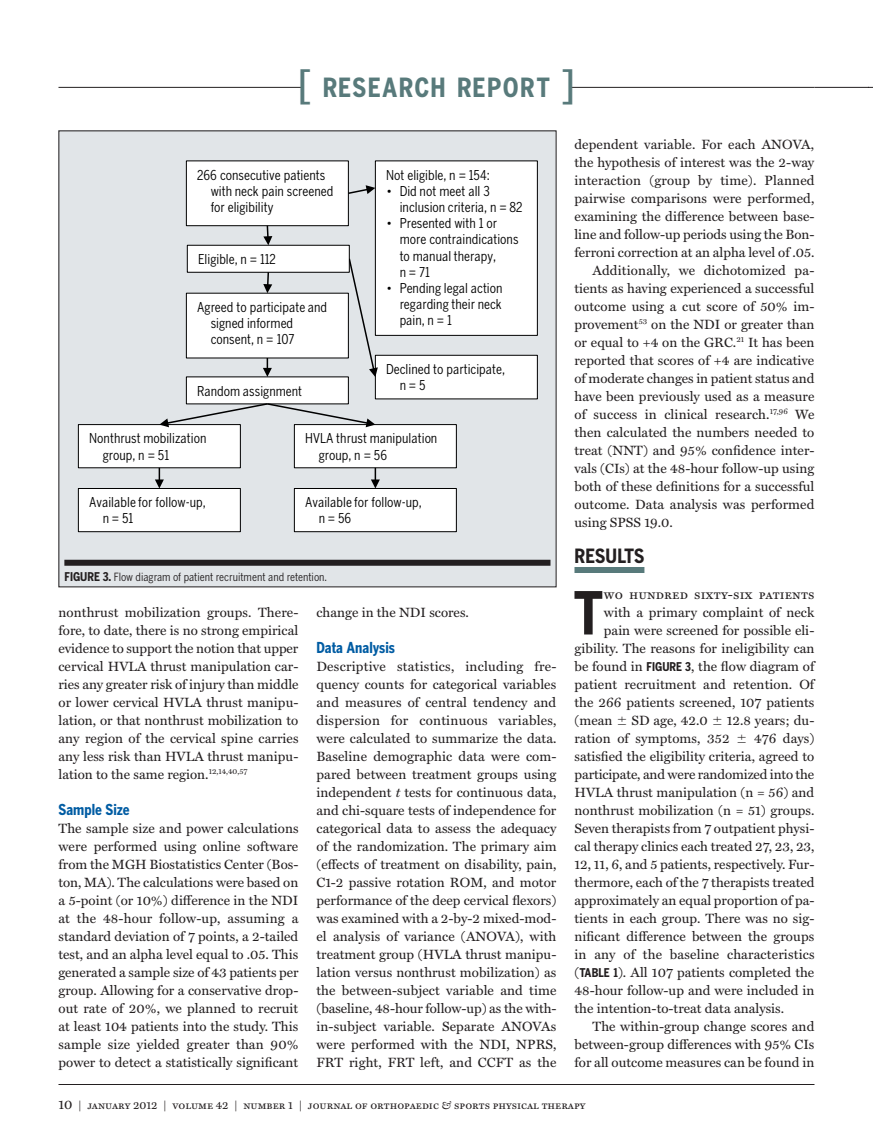
<style>
.page{position:relative;width:873px;height:1143px;background:#fff}
.page>*{position:absolute;margin:0;border:0;box-sizing:border-box;transform-origin:0 0}
.Miller_Text_Body_9_1{font:700 58.65px "Benton Gothic Cond";color:#231f20}
.Research_Report_Foll{font:700 26.25px "Benton Gothic Cond";letter-spacing:.055em;color:#587a7b}
.Subhead__First_Level{font:700 19.5px "Benton Gothic Cond";letter-spacing:.005em;color:#231f20}
.Subhead__Second_Leve{font:700 15px "Benton Gothic Cond";color:#015ca3}
.Miller_Text_Body_9_1-2{font:13.5px/18px "Miller Text";color:#231f20;text-align:justify}
.t1{font:13.5px/16.2px "Benton Gothic Cond";color:#000}
.Footline{font:13.5px/18px "Miller Text";color:#231f20;text-align:justify}
.Miller_Text_Body_9_1-3{font:13.5px "Miller Text Roman SC";letter-spacing:.01em;color:#231f20}
.Footline-2{font:11.25px "Miller Text Roman SC";color:#231f20}
.Figure_descriptor{font:11.25px "Benton Gothic Cond";color:#231f20}
.s1{font-weight:500;font-size:37.5px}
.s2{font-weight:700;font-size:12px}
.s3{font-style:italic}
.s4{font-family:"Benton Gothic Cond";font-weight:700;font-size:12px}
.s5{font-size:13.5px}
.s6{font-family:"Miller Text";font-style:italic}
</style>
<div class="page">
<hr style="left:58px;top:1084px;width:756px;height:1px;background:#231f20">
<hr style="left:58px;top:87px;width:756px;height:1px;background:#231f20">
<div style="left:302px;top:85px;width:269px;height:6px;background:#fff"></div>
<hr style="left:814px;top:87px;width:54px;height:1px;background:#231f20">
<div style="left:574px;top:567px;width:70px;height:6px;background:#587a7b"></div>
<div style="left:59px;top:131px;width:497px;height:456px;background:#e1e5e8"></div>
<div style="left:375px;top:355px;width:162px;height:44px;background:#fff"></div>
<div style="left:375px;top:355px;width:163px;height:44px;border:1px solid #000"></div>
<div style="left:375px;top:161px;width:162px;height:174px;background:#fff"></div>
<div style="left:375px;top:161px;width:163px;height:175px;border:1px solid #000"></div>
<svg style="left:349px;top:185px;width:26px;height:10px"></svg>
<svg style="left:348px;top:257px;width:30px;height:120px"></svg>
<div style="left:186px;top:161px;width:162px;height:65px;background:#fff"></div>
<div style="left:186px;top:161px;width:163px;height:65px;border:1px solid #000"></div>
<div style="left:187px;top:245px;width:162px;height:27px;background:#fff"></div>
<div style="left:187px;top:245px;width:163px;height:28px;border:1px solid #000"></div>
<div style="left:186px;top:293px;width:162px;height:65px;background:#fff"></div>
<div style="left:186px;top:377px;width:162px;height:27px;background:#fff"></div>
<svg style="left:263px;top:224px;width:9px;height:21px"></svg>
<svg style="left:263px;top:271px;width:9px;height:22px"></svg>
<svg style="left:263px;top:358px;width:9px;height:19px"></svg>
<div style="left:78px;top:425px;width:162px;height:43px;background:#fff"></div>
<div style="left:78px;top:424px;width:163px;height:44px;border:1px solid #000"></div>
<div style="left:294px;top:425px;width:162px;height:43px;background:#fff"></div>
<div style="left:294px;top:424px;width:163px;height:44px;border:1px solid #000"></div>
<div style="left:78px;top:488px;width:162px;height:44px;background:#fff"></div>
<div style="left:78px;top:488px;width:163px;height:44px;border:1px solid #000"></div>
<div style="left:294px;top:488px;width:162px;height:44px;background:#fff"></div>
<div style="left:294px;top:488px;width:163px;height:44px;border:1px solid #000"></div>
<svg style="left:159px;top:402px;width:216px;height:25px"></svg>
<svg style="left:155px;top:468px;width:9px;height:20px"></svg>
<svg style="left:371px;top:468px;width:9px;height:20px"></svg>
<div style="left:64px;top:560px;width:487px;height:6px;background:#231f20"></div>
<p class="Research_Report_Foll" style="left:298px;top:72px;width:278px"><span class="s1">[</span> RESEARCH REPORT <span class="s1">]</span></p>
<p class="t1" style="left:211px;top:166px;width:124px;text-indent:-14px">266 consecutive patients with neck pain screened for eligibility</p>
<p class="t1" style="left:198px;top:251px;width:79px">Eligible, n = 112</p>
<p class="t1" style="left:211px;top:299px;width:118px;text-indent:-14px">Agreed to participate and signed informed consent, n = 107</p>
<p class="t1" style="left:197px;top:382px;width:107px">Random assignment</p>
<p class="t1" style="left:103px;top:430px;width:105px;text-indent:-14px">Nonthrust mobilization group, n = 51</p>
<p class="t1" style="left:319px;top:430px;width:120px;text-indent:-14px">HVLA thrust manipulation group, n = 56</p>
<p class="t1" style="left:103px;top:494px;width:105px;text-indent:-14px">Available for follow-up, n = 51</p>
<p class="t1" style="left:319px;top:494px;width:105px;text-indent:-14px">Available for follow-up, n = 56</p>
<p class="t1" style="left:386px;top:166px;width:105px">Not eligible, n = 154:</p>
<p class="t1" style="left:400px;top:183px;width:125px;text-indent:-14px">• Did not meet all 3 inclusion criteria, n = 82</p>
<p class="t1" style="left:400px;top:215px;width:120px;text-indent:-14px">• Presented with 1 or more contraindications to manual therapy,<br>n = 71</p>
<p class="t1" style="left:400px;top:280px;width:104px;text-align:justify;text-indent:-14px">• Pending legal action regarding their neck pain, n = 1</p>
<p class="t1" style="left:400px;top:361px;width:107px;text-indent:-14px">Declined to participate, n = 5</p>
<p class="Figure_descriptor" style="left:64px;top:570px;width:264px"><span class="s2">FIGURE 3.</span> Flow diagram of patient recruitment and retention.</p>
<p class="Footline" style="left:58px;top:603px;width:242px">nonthrust mobilization groups. There&shy;fore, to date, there is no strong empirical evidence to support the notion that upper cervical HVLA thrust manipulation car&shy;ries any greater risk of injury than middle or lower cervical HVLA thrust manipu&shy;lation, or that nonthrust mobilization to any region of the cervical spine carries any less risk than HVLA thrust manipu&shy;lation to the same region.<sup>12,14,40,57</sup></p>
<p class="Subhead__Second_Leve" style="left:58px;top:800px;width:73px">Sample Size</p>
<p class="Miller_Text_Body_9_1-2" style="left:58px;top:819px;width:242px">The sample size and power calculations were performed using online software from the MGH Biostatistics Center (Bos&shy;ton, MA). The calculations were based on a 5-point (or 10%) difference in the NDI at the 48-hour follow-up, assuming a standard deviation of 7 points, a 2-tailed test, and an alpha level equal to .05. This generated a sample size of 43 patients per group. Allowing for a conservative drop&shy;out rate of 20%, we planned to recruit at least 104 patients into the study. This sample size yielded greater than 90% power to detect a statistically significant</p>
<p class="Miller_Text_Body_9_1-2" style="left:316px;top:603px;width:154px">change in the NDI scores.</p>
<p class="Subhead__Second_Leve" style="left:316px;top:638px;width:80px">Data Analysis</p>
<p class="Miller_Text_Body_9_1-2" style="left:316px;top:657px;width:242px">Descriptive statistics, including fre&shy;quency counts for categorical variables and measures of central tendency and dispersion for continuous variables, were calculated to summarize the data.<br>Baseline demographic data were com&shy;pared between treatment groups using independent <span class="s3">t</span> tests for continuous data, and chi-square tests of independence for categorical data to assess the adequacy of the randomization. The primary aim (effects of treatment on disability, pain, C1-2 passive rotation ROM, and motor performance of the deep cervical flexors) was examined with a 2-by-2 mixed-mod&shy;el analysis of variance (ANOVA), with treatment group (HVLA thrust manipu&shy;lation versus nonthrust mobilization) as the between-subject variable and time (baseline, 48-hour follow-up) as the with&shy;in-subject variable. Separate ANOVAs were performed with the NDI, NPRS, FRT right, FRT left, and CCFT as the</p>
<p class="Miller_Text_Body_9_1-2" style="left:574px;top:135px;width:242px">dependent variable. For each ANOVA, the hypothesis of interest was the 2-way interaction (group by time). Planned pairwise comparisons were performed, examining the difference between base&shy;line and follow-up periods using the Bon&shy;ferroni correction at an alpha level of .05.</p>
<p class="Miller_Text_Body_9_1-2" style="left:574px;top:261px;width:242px;text-indent:18px">Additionally, we dichotomized pa&shy;tients as having experienced a successful outcome using a cut score of 50% im&shy;provement<sup>53</sup> on the NDI or greater than or equal to +4 on the GRC.<sup>21</sup> It has been reported that scores of +4 are indicative of moderate changes in patient status and have been previously used as a measure of success in clinical research.<sup>17,96</sup> We then calculated the numbers needed to treat (NNT) and 95% confidence inter&shy;vals (CIs) at the 48-hour follow-up using both of these definitions for a successful outcome. Data analysis was performed using SPSS 19.0.</p>
<p class="Subhead__First_Level" style="left:574px;top:544px;width:72px">RESULTS</p>
<p class="Miller_Text_Body_9_1" style="left:573px;top:578px;width:32px">T</p>
<p class="Miller_Text_Body_9_1-3" style="left:604px;top:586px;width:212px">wo hundred sixty-six patients</p>
<p class="Miller_Text_Body_9_1-2" style="left:604px;top:603px;width:212px">with a primary complaint of neck</p>
<p class="Miller_Text_Body_9_1-2" style="left:604px;top:621px;width:212px">pain were screened for possible eli-</p>
<p class="Miller_Text_Body_9_1-2" style="left:574px;top:639px;width:242px">gibility. The reasons for ineligibility can</p>
<p class="Miller_Text_Body_9_1-2" style="left:574px;top:657px;width:241px">be found in <span class="s4">FIGURE 3</span>, the flow diagram of</p>
<p class="Miller_Text_Body_9_1-2" style="left:574px;top:675px;width:241px">patient recruitment and retention. Of</p>
<p class="Miller_Text_Body_9_1-2" style="left:574px;top:693px;width:242px">the 266 patients screened, 107 patients</p>
<p class="Miller_Text_Body_9_1-2" style="left:574px;top:711px;width:39px">(mean</p>
<p class="Miller_Text_Body_9_1-2" style="left:631px;top:711px;width:78px">SD age, 42.0</p>
<p class="Miller_Text_Body_9_1-2" style="left:574px;top:711px;width:241px;text-indent:152px">12.8 years; du&shy;ration of symptoms, 352</p>
<p class="Miller_Text_Body_9_1-2" style="left:574px;top:729px;width:242px;text-indent:180px">476 days) satisfied the eligibility criteria, agreed to participate, and were randomized into the HVLA thrust manipulation (n = 56) and nonthrust mobilization (n = 51) groups.<br>Seven therapists from 7 outpatient physi&shy;cal therapy clinics each treated 27, 23, 23, 12, 11, 6, and 5 patients, respectively. Fur&shy;thermore, each of the 7 therapists treated approximately an equal proportion of pa&shy;tients in each group. There was no sig&shy;nificant difference between the groups in any of the baseline characteristics (<span class="s4">TABLE 1</span>). All 107 patients completed the 48-hour follow-up and were included in the intention-to-treat data analysis.</p>
<p class="Miller_Text_Body_9_1-2" style="left:574px;top:1017px;width:241px;text-indent:18px">The within-group change scores and between-group differences with 95% CIs for all outcome measures can be found in</p>
<p class="Footline-2" style="left:58px;top:1098px;width:529px"><span class="s5">10</span> | january 2012 | volume 42 | number 1 | journal of orthopaedic <span class="s6">&amp;</span> sports physical therapy</p>
</div>
